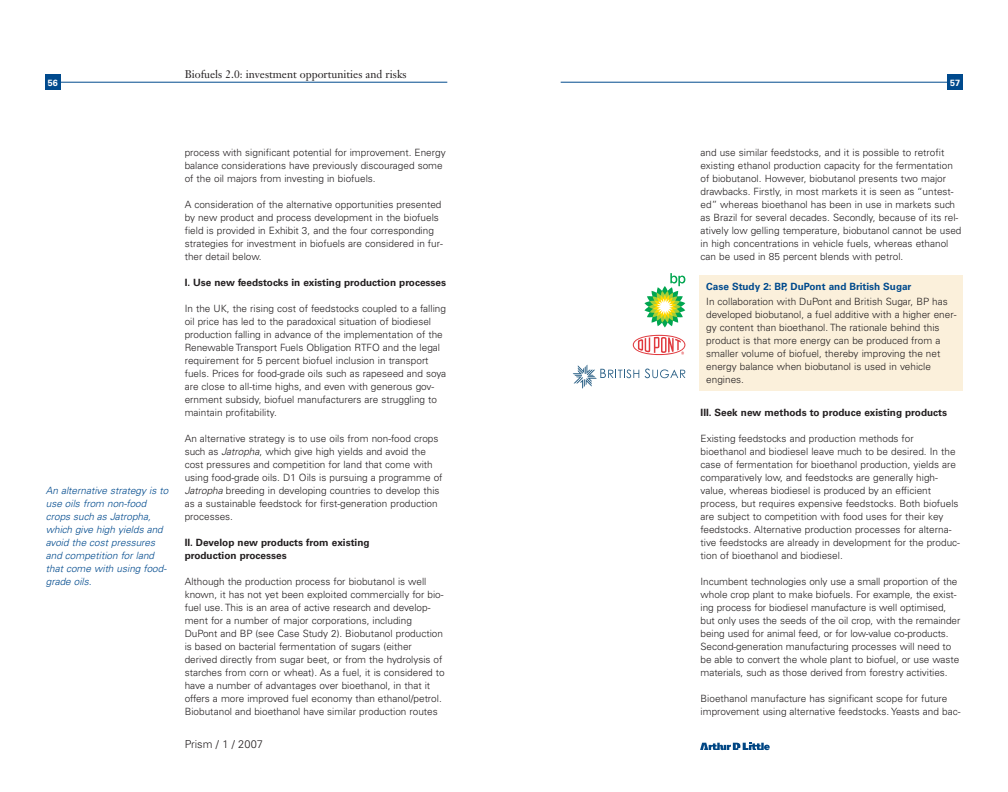
<style>
.page{position:relative;width:1008px;height:792px;background:#fff}
.page>*{position:absolute;margin:0;border:0;box-sizing:border-box;transform-origin:0 0}
.t1{font:11px "Janson Text";color:#231f20}
.t2{font:300 11px "Univers";color:#231f20}
.t3{font:300 10px/13px "Univers";color:#231f20}
.t4{font:italic 300 10px/13px "Univers";color:#004a8d}
.t5{font:700 10px/13px "Univers";color:#231f20}
.t6{font:700 10px "Univers";color:#004a8d}
.t7{font:700 9px "Univers";color:#fff}
.s1{font-style:italic}
</style>
<div class="page">
<div style="left:45px;top:75px;width:15px;height:15px;background:#004a8d"></div>
<hr style="left:60px;top:82px;width:387px;height:1px;background:#004a8d">
<hr style="left:561px;top:82px;width:386px;height:1px;background:#004a8d">
<svg style="left:700px;top:743px;width:70px;height:7px"></svg>
<div style="left:947px;top:75px;width:16px;height:15px;background:#004a8d"></div>
<div style="left:700px;top:276px;width:263px;height:115px;background:#fbf0db"></div>
<svg style="left:645px;top:369px;width:40px;height:9px"></svg>
<svg style="left:573px;top:365px;width:66px;height:24px"></svg>
<svg style="left:644px;top:273px;width:41px;height:55px"></svg>
<svg style="left:633px;top:335px;width:52px;height:20px"></svg>
<p class="t7" style="left:48px;top:79px;width:12px">56</p>
<p class="t1" style="left:185px;top:70px;width:223px">Biofuels 2.0: investment opportunities and risks</p>
<p class="t4" style="left:46px;top:485px;width:126px">An alternative strategy is to use oils from non-food crops such as Jatropha, which give high yields and avoid the cost pressures and competition for land that come with using food&shy;grade oils.</p>
<p class="t3" style="left:185px;top:147px;width:263px">process with significant potential for improvement. Energy balance considerations have previously discouraged some of the oil majors from investing in biofuels.</p>
<p class="t3" style="left:185px;top:199px;width:260px">A consideration of the alternative opportunities presented by new product and process development in the biofuels field is provided in Exhibit 3, and the four corresponding strategies for investment in biofuels are considered in fur&shy;ther detail below.</p>
<p class="t5" style="left:185px;top:277px;width:263px">I. Use new feedstocks in existing production processes</p>
<p class="t3" style="left:185px;top:303px;width:263px">In the UK, the rising cost of feedstocks coupled to a falling oil price has led to the paradoxical situation of biodiesel production falling in advance of the implementation of the Renewable Transport Fuels Obligation RTFO and the legal requirement for 5 percent biofuel inclusion in transport fuels. Prices for food-grade oils such as rapeseed and soya are close to all-time highs, and even with generous gov&shy;ernment subsidy, biofuel manufacturers are struggling to maintain profitability.</p>
<p class="t3" style="left:185px;top:433px;width:259px">An alternative strategy is to use oils from non-food crops such as <span class="s1">Jatropha</span>, which give high yields and avoid the cost pressures and competition for land that come with using food-grade oils. D1 Oils is pursuing a programme of <span class="s1">Jatropha</span> breeding in developing countries to develop this as a sustainable feedstock for first-generation production processes.</p>
<p class="t5" style="left:185px;top:537px;width:186px">II. Develop new products from existing production processes</p>
<p class="t3" style="left:185px;top:576px;width:262px">Although the production process for biobutanol is well known, it has not yet been exploited commercially for bio&shy;fuel use. This is an area of active research and develop&shy;ment for a number of major corporations, including DuPont and BP (see Case Study 2). Biobutanol production is based on bacterial fermentation of sugars (either derived directly from sugar beet, or from the hydrolysis of starches from corn or wheat). As a fuel, it is considered to have a number of advantages over bioethanol, in that it offers a more improved fuel economy than ethanol/petrol.<br>Biobutanol and bioethanol have similar production routes</p>
<p class="t2" style="left:185px;top:741px;width:80px">Prism / 1 / 2007</p>
<p class="t7" style="left:950px;top:79px;width:12px">57</p>
<p class="t3" style="left:701px;top:147px;width:262px">and use similar feedstocks, and it is possible to retrofit existing ethanol production capacity for the fermentation of biobutanol. However, biobutanol presents two major drawbacks. Firstly, in most markets it is seen as “untest&shy;ed” whereas bioethanol has been in use in markets such as Brazil for several decades. Secondly, because of its rel&shy;atively low gelling temperature, biobutanol cannot be used in high concentrations in vehicle fuels, whereas ethanol can be used in 85 percent blends with petrol.</p>
<p class="t6" style="left:706px;top:282px;width:207px">Case Study 2: BP, DuPont and British Sugar</p>
<p class="t3" style="left:706px;top:296px;width:252px">In collaboration with DuPont and British Sugar, BP has developed biobutanol, a fuel additive with a higher ener&shy;gy content than bioethanol. The rationale behind this product is that more energy can be produced from a smaller volume of biofuel, thereby improving the net energy balance when biobutanol is used in vehicle engines.</p>
<p class="t5" style="left:701px;top:407px;width:248px">III. Seek new methods to produce existing products</p>
<p class="t3" style="left:701px;top:433px;width:261px">Existing feedstocks and production methods for bioethanol and biodiesel leave much to be desired. In the case of fermentation for bioethanol production, yields are comparatively low, and feedstocks are generally high&shy;value, whereas biodiesel is produced by an efficient process, but requires expensive feedstocks. Both biofuels are subject to competition with food uses for their key feedstocks. Alternative production processes for alterna&shy;tive feedstocks are already in development for the produc&shy;tion of bioethanol and biodiesel.</p>
<p class="t3" style="left:701px;top:576px;width:261px">Incumbent technologies only use a small proportion of the whole crop plant to make biofuels. For example, the exist&shy;ing process for biodiesel manufacture is well optimised, but only uses the seeds of the oil crop, with the remainder being used for animal feed, or for low-value co-products.<br>Second-generation manufacturing processes will need to be able to convert the whole plant to biofuel, or use waste materials, such as those derived from forestry activities.</p>
<p class="t3" style="left:701px;top:693px;width:261px">Bioethanol manufacture has significant scope for future improvement using alternative feedstocks. Yeasts and bac-</p>
</div>
